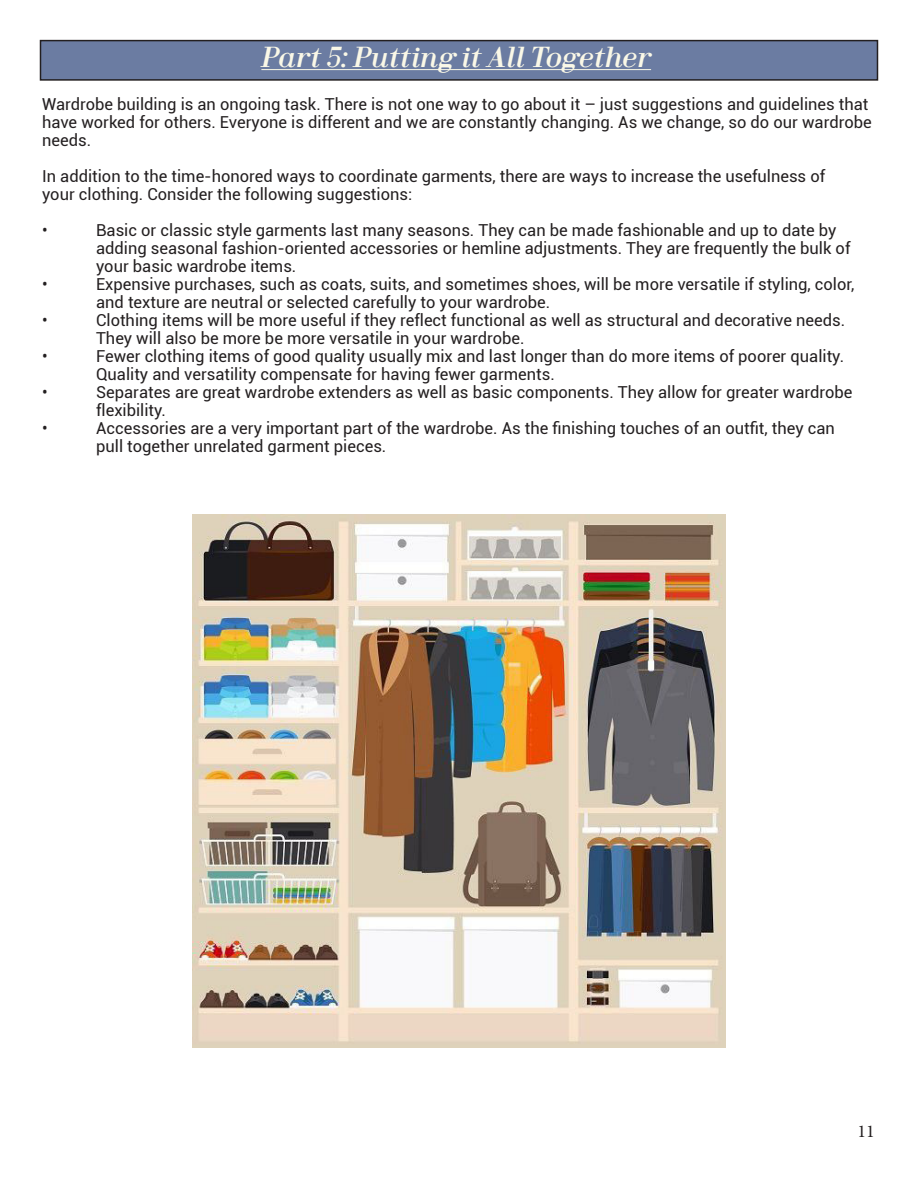
<style>
.page{position:relative;width:918px;height:1188px;background:#fff}
.page>*{position:absolute;margin:0;border:0;box-sizing:border-box;transform-origin:0 0}
.t1{font:italic 27px "Fin Serif Display";color:#faf8e7}
.t2{font:18px "Minion Pro";color:#231f20}
.t3{font:16.5px/18px "Roboto";color:#231f20}
</style>
<div class="page">
<div style="left:40px;top:41px;width:838px;height:39px;background:#6b7ca2"></div>
<div style="left:40px;top:40px;width:838px;height:41px;border:2px solid #231f20"></div>
<hr style="left:261px;top:69px;width:390px;height:1px;background:#faf8e7">
<img style="left:192px;top:514px;width:534px;height:534px">
<p class="t1" style="left:261px;top:39px;width:391px">Part 5: Putting it All Together</p>
<p class="t3" style="left:42px;top:94px;width:831px">Wardrobe building is an ongoing task. There is not one way to go about it – just suggestions and guidelines that have worked for others. Everyone is different and we are constantly changing. As we change, so do our wardrobe needs.</p>
<p class="t3" style="left:42px;top:166px;width:785px">In addition to the time-honored ways to coordinate garments, there are ways to increase the usefulness of your clothing. Consider the following suggestions:</p>
<p class="t3" style="left:42px;top:220px;width:7px">•</p>
<p class="t3" style="left:96px;top:220px;width:756px">Basic or classic style garments last many seasons. They can be made fashionable and up to date by adding seasonal fashion-oriented accessories or hemline adjustments. They are frequently the bulk of your basic wardrobe items.</p>
<p class="t3" style="left:42px;top:274px;width:7px">•</p>
<p class="t3" style="left:96px;top:274px;width:760px">Expensive purchases, such as coats, suits, and sometimes shoes, will be more versatile if styling, color, and texture are neutral or selected carefully to your wardrobe.</p>
<p class="t3" style="left:42px;top:310px;width:7px">•</p>
<p class="t3" style="left:96px;top:310px;width:751px">Clothing items will be more useful if they reflect functional as well as structural and decorative needs.<br>They will also be more be more versatile in your wardrobe.</p>
<p class="t3" style="left:42px;top:346px;width:7px">•</p>
<p class="t3" style="left:96px;top:346px;width:749px">Fewer clothing items of good quality usually mix and last longer than do more items of poorer quality.<br>Quality and versatility compensate for having fewer garments.</p>
<p class="t3" style="left:42px;top:382px;width:7px">•</p>
<p class="t3" style="left:96px;top:382px;width:758px">Separates are great wardrobe extenders as well as basic components. They allow for greater wardrobe flexibility.</p>
<p class="t3" style="left:42px;top:418px;width:7px">•</p>
<p class="t3" style="left:96px;top:418px;width:740px">Accessories are a very important part of the wardrobe. As the finishing touches of an outfit, they can pull together unrelated garment pieces.</p>
<p class="t2" style="left:858px;top:1119px;width:19px">11</p>
</div>
